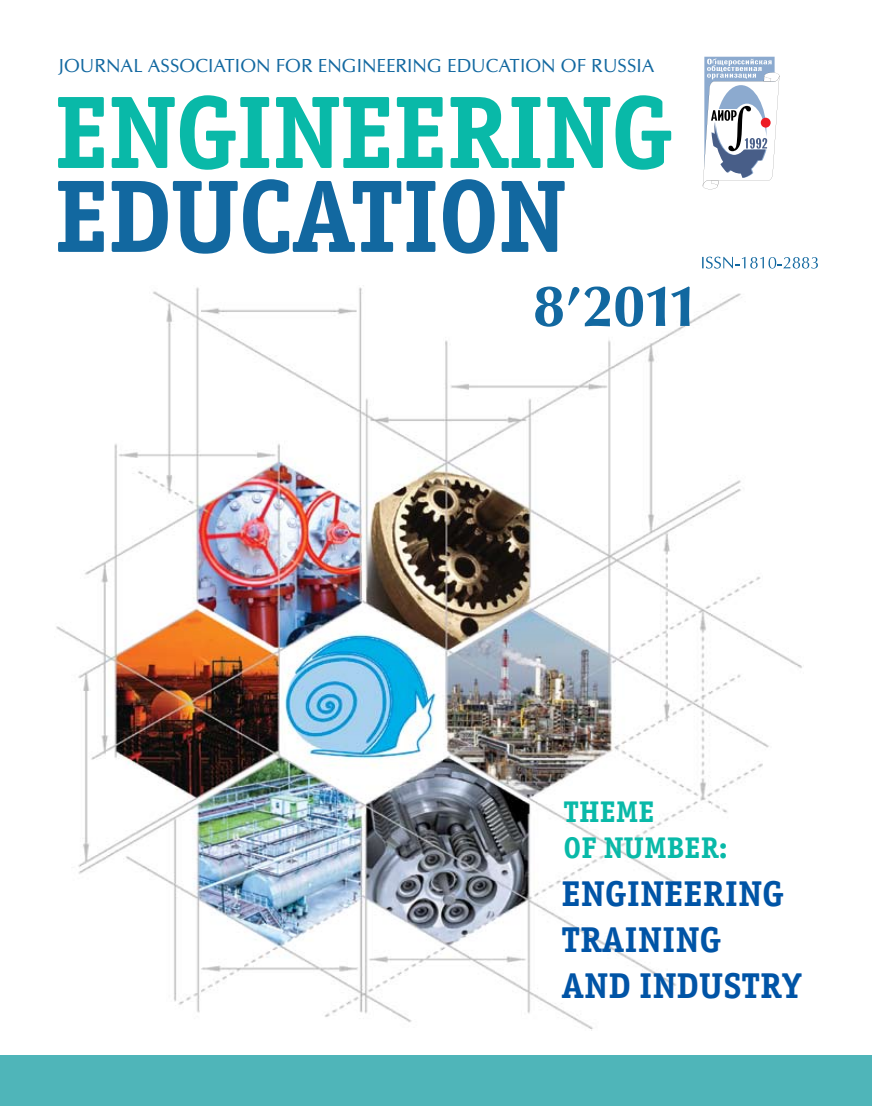
<style>
.page{position:relative;width:872px;height:1106px;background:#fff}
.page>*{position:absolute;margin:0;border:0;box-sizing:border-box;transform-origin:0 0}
.t1{font:700 103.5px "Officina Serif C";letter-spacing:-.02em;color:#09b9a8}
.t2{font:700 103.5px "Officina Serif C";letter-spacing:-.02em;color:#1268a0}
.t3{font:700 55.5px "Opium New";color:#1268a0}
.t4{font:700 36px/45.9px "Officina Serif C";color:#0054a6;text-align:justify}
.t5{font:700 30px/36px "Officina Serif C";color:#09b9a8}
.t6{font:18px "Opium New";color:#1268a0}
</style>
<div class="page">
<img style="left:56px;top:287px;width:746px;height:743px">
<svg style="left:702px;top:257px;width:116px;height:12px"></svg>
<svg style="left:703px;top:57px;width:76px;height:132px"></svg>
<svg style="left:568px;top:287px;width:11px;height:18px"></svg>
<div style="left:0;top:1054px;width:872px;height:52px;background:#4fb5b9"></div>
<p class="t6" style="left:59px;top:55px;width:544px">JOURNAL ASSOCIATION FOR ENGINEERING EDUCATION OF RUSSIA</p>
<h1 class="t1" style="left:54px;top:74px;width:621px">ENGINEERING</h1>
<h1 class="t2" style="left:54px;top:158px;width:514px">EDUCATION</h1>
<h2 class="t3" style="left:533px;top:273px;width:167px">8 2011</h2>
<h3 class="t5" style="left:563px;top:794px;width:166px">THEME<br>OF NUMBER:</h3>
<h3 class="t4" style="left:561px;top:871px;width:24px">ENGINEERING TRAINING AND</h3>
<h3 class="t4" style="left:639px;top:963px;width:38px">INDU</h3>
<h3 class="t4" style="left:723px;top:963px;width:80px">STRY</h3>
</div>
